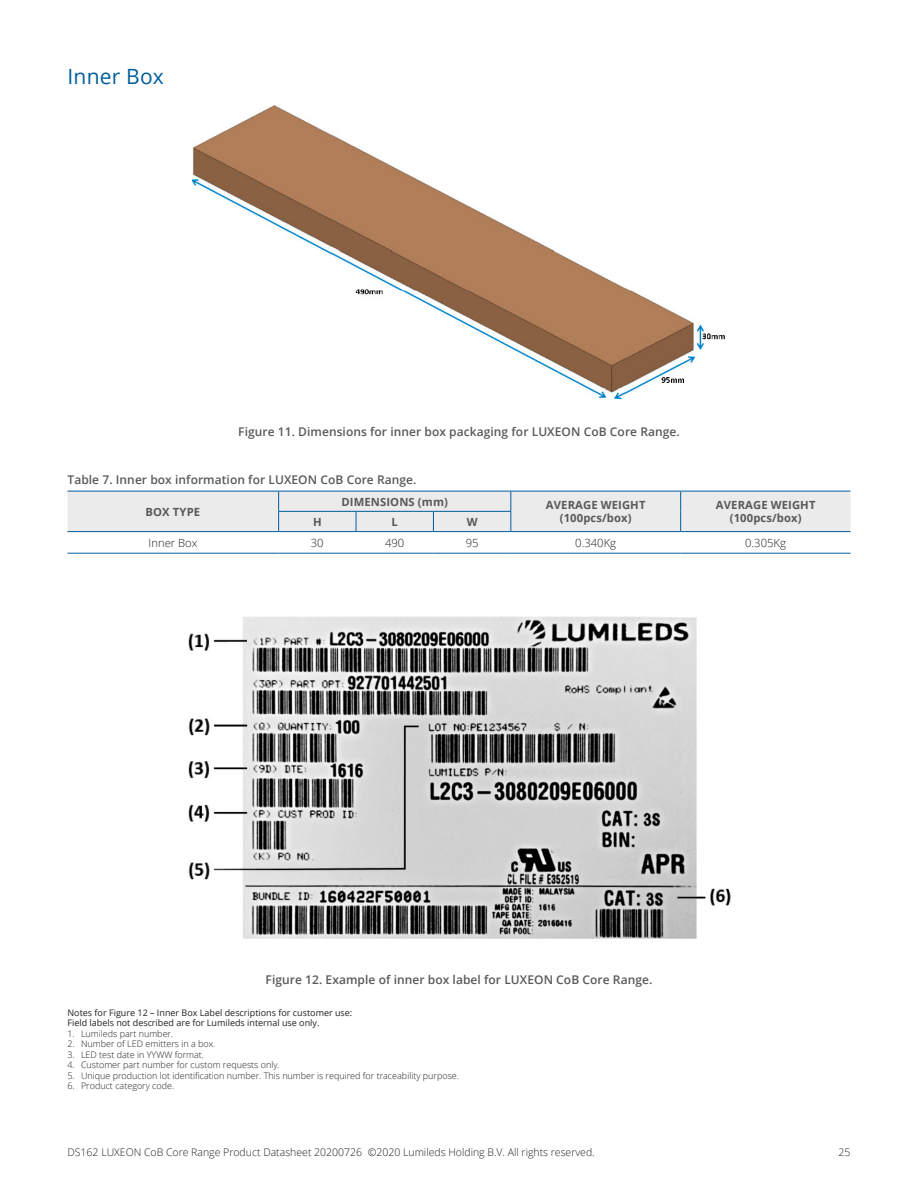
<style>
.page{position:relative;width:918px;height:1188px;background:#fff}
.page>*{position:absolute;margin:0;border:0;box-sizing:border-box;transform-origin:0 0}
.t1{font:21px "Open Sans";letter-spacing:.01em;color:#005e9e}
.t2{font:600 12px "Open Sans";letter-spacing:.005em;color:#58595b}
.t3{font:700 11.25px/12.8px "Open Sans";letter-spacing:.01em;color:#58595b;text-align:right}
.t4{font:300 11.25px "Open Sans";color:#231f20}
.t5{font:300 10.5px "Open Sans";color:#231f20}
.t6{font:300 9px "Open Sans";color:#231f20}
.t7{font:9px/10.5px "Open Sans";color:#231f20}
</style>
<div class="page">
<svg style="left:68px;top:491px;width:782px;height:41px;background:#dfe3e8"></svg>
<hr style="left:68px;top:553px;width:211px;height:1px;background:#005e9e">
<hr style="left:279px;top:553px;width:77px;height:1px;background:#005e9e">
<hr style="left:356px;top:553px;width:77px;height:1px;background:#005e9e">
<hr style="left:433px;top:553px;width:78px;height:1px;background:#005e9e">
<hr style="left:511px;top:553px;width:170px;height:1px;background:#005e9e">
<hr style="left:681px;top:553px;width:169px;height:1px;background:#005e9e">
<img style="left:193px;top:105px;width:532px;height:293px">
<img style="left:188px;top:616px;width:543px;height:323px">
<h1 class="t1" style="left:68px;top:62px;width:98px">Inner Box</h1>
<h2 class="t2" style="left:238px;top:423px;width:442px">Figure 11. Dimensions for inner box packaging for LUXEON CoB Core Range.</h2>
<h2 class="t2" style="left:68px;top:471px;width:349px">Table 7. Inner box information for LUXEON CoB Core Range.</h2>
<p class="t3" style="left:146px;top:505px;width:54px">BOX TYPE</p>
<p class="t3" style="left:341px;top:495px;width:22px">DIMENS</p>
<p class="t3" style="left:386px;top:495px;width:13px">IONS</p>
<p class="t3" style="left:418px;top:495px;width:32px">(mm)</p>
<p class="t3" style="left:546px;top:499px;width:24px">AVERAGE</p>
<p class="t3" style="left:560px;top:499px;width:73px">WEIGHT (100pcs/box)</p>
<p class="t3" style="left:716px;top:499px;width:24px">AVERAGE</p>
<p class="t3" style="left:771px;top:499px;width:30px">WEIGHT</p>
<p class="t3" style="left:313px;top:515px;width:8px">H</p>
<p class="t3" style="left:730px;top:511px;width:73px">(100pcs/box)</p>
<p class="t3" style="left:392px;top:515px;width:8px">l</p>
<p class="t3" style="left:467px;top:515px;width:12px">W</p>
<p class="t4" style="left:149px;top:535px;width:50px">Inner Box</p>
<p class="t4" style="left:311px;top:535px;width:14px">30</p>
<p class="t4" style="left:385px;top:535px;width:21px">490</p>
<p class="t4" style="left:466px;top:535px;width:14px">95</p>
<p class="t4" style="left:575px;top:535px;width:42px">0.340Kg</p>
<p class="t4" style="left:745px;top:535px;width:42px">0.305Kg</p>
<h2 class="t2" style="left:266px;top:972px;width:387px">Figure 12. Example of inner box label for LUXEON CoB Core Range.</h2>
<p class="t7" style="left:68px;top:1007px;width:286px">Notes for Figure 12 – Inner Box Label descriptions for customer use:<br>Field labels not described are for Lumileds internal use only.</p>
<p class="t6" style="left:68px;top:1027px;width:107px">1. Lumileds part number.</p>
<p class="t6" style="left:68px;top:1038px;width:149px">2. Number of LED emitters in a box.</p>
<p class="t6" style="left:68px;top:1048px;width:138px">3. LED test date in YYWW format.</p>
<p class="t6" style="left:68px;top:1059px;width:214px">4. Customer part number for custom requests only.</p>
<p class="t6" style="left:68px;top:1069px;width:393px">5. Unique production lot identification number. This number is required for traceability purpose.</p>
<p class="t6" style="left:68px;top:1080px;width:108px">6. Product category code.</p>
<p class="t5" style="left:68px;top:1145px;width:529px">DS162 LUXEON CoB Core Range Product Datasheet 20200726 ©2020 Lumileds Holding B.V. All rights reserved.</p>
<p class="t5" style="left:839px;top:1145px;width:13px">25</p>
</div>
